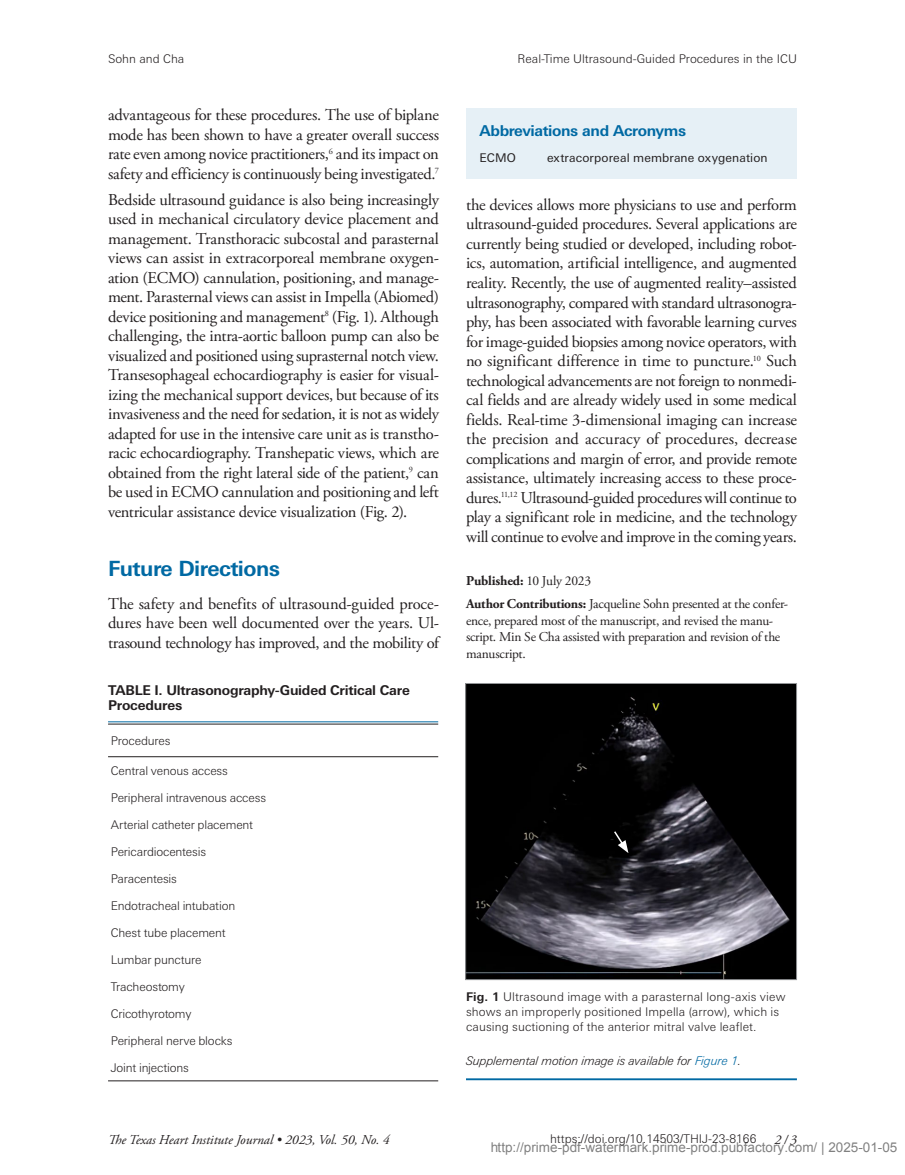
<style>
.page{position:relative;width:905px;height:1175px;background:#fff}
.page>*{position:absolute;margin:0;border:0;box-sizing:border-box;transform-origin:0 0}
.HEADING_1{font:700 21px "Univers Next Pro";letter-spacing:-.025em;color:#0069a3}
.BODY{font:16.5px/19.5px "Adobe Garamond Pro";letter-spacing:-.02em;color:#231f20;text-align:justify}
.ABREV___ACRONYM_HEAD{font:700 15px "Univers Next Pro";letter-spacing:-.025em;color:#0069a3}
.PUBLISH___FUNDING{font:13.5px/16.5px "Adobe Garamond Pro";letter-spacing:-.015em;color:#231f20}
.t1{font:13.5px "Arial";color:rgb(0 0 0/.5)}
.TABLE_TITLE_2_Lines{font:700 13.5px/15px "Univers Next Pro";letter-spacing:-.015em;color:#231f20}
.t2{font:italic 13.5px "Adobe Garamond Pro";color:#231f20}
.PUBLISH___FUNDING-2{font:700 13.5px "Adobe Garamond Pro";letter-spacing:-.01em;color:#231f20}
.CAPTIONS{font:300 12px/15px "Univers Next Pro";letter-spacing:.005em;color:#231f20}
.TABLE_BODY_CONTENT{font:300 12px "Univers Next Pro";letter-spacing:-.015em;color:#231f20}
.MOTION_IMAGE_CAPTION{font:italic 300 12px "Univers Next Pro";color:#231f20}
.ABREV___ACRONYM_BODY{font:12px "Univers Next Pro";letter-spacing:.01em;color:#231f20}
.s1{font-weight:400}
.s2{font-weight:700}
.s3{color:#0069a3}
</style>
<div class="page">
<hr style="left:466px;top:1078px;width:331px;height:2px;background:#0069a3">
<img style="left:467px;top:685px;width:327px;height:293px">
<div style="left:465px;top:683px;width:331px;height:297px;border:1px solid #939598"></div>
<svg style="left:612px;top:829px;width:16px;height:24px"></svg>
<hr style="left:108px;top:1080px;width:330px;height:1px;background:#231f20">
<hr style="left:108px;top:756px;width:330px;height:1px;background:#231f20">
<hr style="left:108px;top:721px;width:330px;height:1px;background:#0069a3">
<hr style="left:108px;top:723px;width:330px;height:1px;background:#231f20">
<div style="left:466px;top:109px;width:331px;height:31px;background:#e6f0f6"></div>
<div style="left:466px;top:133px;width:331px;height:46px;background:#e6f0f6"></div>
<p class="CAPTIONS" style="left:108px;top:51px;width:78px">Sohn and Cha</p>
<p class="CAPTIONS" style="left:517px;top:51px;width:281px">Real-Time Ultrasound-Guided Procedures in the ICU</p>
<p class="BODY" style="left:108px;top:106px;width:332px">advantageous for these procedures. The use of biplane mode has been shown to have a greater overall success rate even among novice practitioners,<sup>6</sup> and its impact on safety and efficiency is continuously being investigated.<sup>7</sup></p>
<p class="BODY" style="left:108px;top:190px;width:332px">Bedside ultrasound guidance is also being increasingly used in mechanical circulatory device placement and management. Transthoracic subcostal and parasternal views can assist in extracorporeal membrane oxygen&shy;ation (ECMO) cannulation, positioning, and manage&shy;ment. Parasternal views can assist in Impella (Abiomed) device positioning and management<sup>8</sup> (Fig. 1). Although challenging, the intra-aortic balloon pump can also be visualized and positioned using suprasternal notch view.<br>Transesophageal echocardiography is easier for visual&shy;izing the mechanical support devices, but because of its invasiveness and the need for sedation, it is not as widely adapted for use in the intensive care unit as is transtho&shy;racic echocardiography. Transhepatic views, which are obtained from the right lateral side of the patient,<sup>9</sup> can be used in ECMO cannulation and positioning and left ventricular assistance device visualization (Fig. 2).</p>
<p class="HEADING_1" style="left:108px;top:556px;width:174px">Future Directions</p>
<p class="BODY" style="left:108px;top:594px;width:332px">The safety and benefits of ultrasound-guided proce&shy;dures have been well documented over the years. Ul&shy;trasound technology has improved, and the mobility of</p>
<p class="TABLE_TITLE_2_Lines" style="left:108px;top:683px;width:303px">TABLE I. Ultrasonography-Guided Critical Care<br>Procedures</p>
<p class="TABLE_BODY_CONTENT" style="left:111px;top:733px;width:61px">Procedures</p>
<p class="TABLE_BODY_CONTENT" style="left:111px;top:763px;width:119px">Central venous access</p>
<p class="TABLE_BODY_CONTENT" style="left:111px;top:790px;width:157px">Peripheral intravenous access</p>
<p class="TABLE_BODY_CONTENT" style="left:111px;top:817px;width:144px">Arterial catheter placement</p>
<p class="TABLE_BODY_CONTENT" style="left:111px;top:844px;width:97px">Pericardiocentesis</p>
<p class="TABLE_BODY_CONTENT" style="left:111px;top:871px;width:68px">Paracentesis</p>
<p class="TABLE_BODY_CONTENT" style="left:111px;top:898px;width:126px">Endotracheal intubation</p>
<p class="TABLE_BODY_CONTENT" style="left:111px;top:925px;width:116px">Chest tube placement</p>
<p class="TABLE_BODY_CONTENT" style="left:111px;top:952px;width:92px">Lumbar puncture</p>
<p class="TABLE_BODY_CONTENT" style="left:111px;top:979px;width:75px">Tracheostomy</p>
<p class="TABLE_BODY_CONTENT" style="left:111px;top:1006px;width:82px">Cricothyrotomy</p>
<p class="TABLE_BODY_CONTENT" style="left:111px;top:1033px;width:123px">Peripheral nerve blocks</p>
<p class="TABLE_BODY_CONTENT" style="left:111px;top:1060px;width:80px">Joint injections</p>
<p class="ABREV___ACRONYM_HEAD" style="left:479px;top:122px;width:208px">Abbreviations and Acronyms</p>
<p class="ABREV___ACRONYM_BODY" style="left:479px;top:151px;width:38px">ECMO</p>
<p class="ABREV___ACRONYM_BODY" style="left:547px;top:151px;width:222px">extracorporeal membrane oxygenation</p>
<p class="BODY" style="left:466px;top:195px;width:332px">the devices allows more physicians to use and perform ultrasound-guided procedures. Several applications are currently being studied or developed, including robot&shy;ics, automation, artificial intelligence, and augmented reality. Recently, the use of augmented reality–assisted ultrasonography, compared with standard ultrasonogra&shy;phy, has been associated with favorable learning curves for image-guided biopsies among novice operators, with no significant difference in time to puncture.<sup>10</sup> Such technological advancements are not foreign to nonmedi&shy;cal fields and are already widely used in some medical fields. Real-time 3-dimensional imaging can increase the precision and accuracy of procedures, decrease complications and margin of error, and provide remote assistance, ultimately increasing access to these proce&shy;dures.<sup>11,12</sup> Ultrasound-guided procedures will continue to play a significant role in medicine, and the technology will continue to evolve and improve in the coming years.</p>
<p class="PUBLISH___FUNDING-2" style="left:466px;top:573px;width:127px">Published: <span class="s1">10 July 2023</span></p>
<p class="PUBLISH___FUNDING" style="left:466px;top:596px;width:323px"><span class="s2">Author Contributions:</span> Jacqueline Sohn presented at the confer&shy;ence, prepared most of the manuscript, and revised the manu&shy;script. Min Se Cha assisted with preparation and revision of the manuscript.</p>
<p class="CAPTIONS" style="left:466px;top:988px;width:321px"><span class="s2">Fig. 1</span> Ultrasound image with a parasternal long-axis view shows an improperly positioned Impella (arrow), which is causing suctioning of the anterior mitral valve leaflet.</p>
<p class="MOTION_IMAGE_CAPTION" style="left:466px;top:1053px;width:277px">Supplemental motion image is available for <span class="s3">Figure 1</span>.</p>
<p class="t2" style="left:108px;top:1131px;width:283px">The Texas Heart Institute Journal • 2023, Vol. 50, No. 4</p>
<p class="CAPTIONS" style="left:550px;top:1131px;width:208px">https://doi.org/10.14503/THIJ-23-8166</p>
<p class="t2" style="left:774px;top:1131px;width:24px">2 / 3</p>
<p class="t1" style="left:490px;top:1140px;width:409px">http://prime-pdf-watermark.prime-prod.pubfactory.com/ | 2025-01-05</p>
</div>
